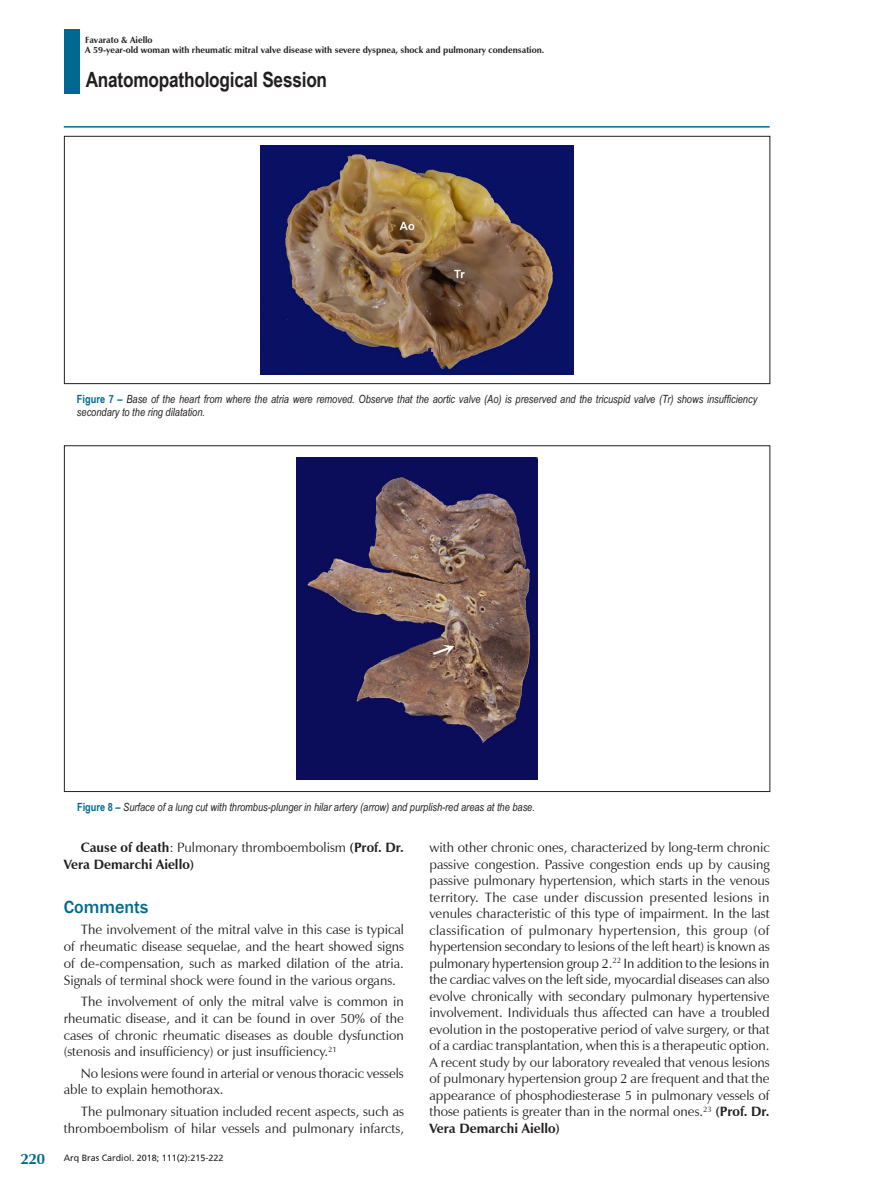
<style>
.page{position:relative;width:893px;height:1191px;background:#fff}
.page>*{position:absolute;margin:0;border:0;box-sizing:border-box;transform-origin:0 0}
.t1{font:700 21px "Arial Narrow";letter-spacing:-.01em;color:#231f20}
._02_-_TITULO_-_MATER{font:500 18px "Franklin Gothic";color:#006991}
.t2{font:700 15px "Zapf Humanist 601 BT";color:#006991}
._01-TEXTO_BASICO{font:13.5px/16.5px "Zapf Humanist 601 BT";color:#231f20;text-align:justify}
._01-TEXTO_BASICO-2{font:700 13.5px/17px "Zapf Humanist 601 BT";color:#231f20}
._05_LEGENDA_TABELA{font:italic 11.25px/13.5px "Arial Narrow";color:#231f20}
.t3{font:700 9px/10.8px "Zapf Humanist 601 BT";color:#231f20}
.t4{font:9px "Frutiger";color:#231f20}
.s1{font-weight:700;font-style:normal;color:#006991}
.s2{font-weight:400}
.s3{font-weight:700}
</style>
<div class="page">
<hr style="left:64px;top:126px;width:706px;height:2px;background:#006991">
<div style="left:64px;top:29px;width:16px;height:65px;background:#006991"></div>
<div style="left:64px;top:136px;width:706px;height:248px;border:1px solid #231f20"></div>
<img style="left:261px;top:145px;width:313px;height:229px">
<img style="left:296px;top:458px;width:242px;height:321px">
<p class="t3" style="left:85px;top:34px;width:461px">Favarato &amp; Aiello<br>A 59-year-old woman with rheumatic mitral valve disease with severe dyspnea, shock and pulmonary condensation.</p>
<h1 class="t1" style="left:86px;top:64px;width:243px">Anatomopathological Session</h1>
<p class="_05_LEGENDA_TABELA" style="left:77px;top:392px;width:682px"><span class="s1">Figure 7 –</span> Base of the heart from where the atria were removed. Observe that the aortic valve (Ao) is preserved and the tricuspid valve (Tr) shows insufficiency secondary to the ring dilatation.</p>
<p class="t2" style="left:20px;top:1149px;width:26px">220</p>
<p class="_05_LEGENDA_TABELA" style="left:77px;top:799px;width:459px"><span class="s1">Figure 8 –</span> Surface of a lung cut with thrombus-plunger in hilar artery (arrow) and purplish-red areas at the base.</p>
<p class="_01-TEXTO_BASICO-2" style="left:64px;top:839px;width:342px;text-indent:17px">Cause of death<span class="s2">: Pulmonary thromboembolism</span> (Prof. Dr.<br>Vera Demarchi Aiello)</p>
<p class="_02_-_TITULO_-_MATER" style="left:64px;top:895px;width:86px">Comments</p>
<p class="_01-TEXTO_BASICO" style="left:64px;top:920px;width:342px;line-height:17px;text-indent:17px">The involvement of the mitral valve in this case is typical of rheumatic disease sequelae, and the heart showed signs of de-compensation, such as marked dilation of the atria.<br>Signals of terminal shock were found in the various organs.</p>
<p class="_01-TEXTO_BASICO" style="left:64px;top:992px;width:342px;line-height:17px;text-indent:17px">The involvement of only the mitral valve is common in rheumatic disease, and it can be found in over 50% of the cases of chronic rheumatic diseases as double dysfunction (stenosis and insufficiency) or just insufficiency.<sup>21</sup></p>
<p class="_01-TEXTO_BASICO" style="left:64px;top:1064px;width:341px;line-height:17px;text-indent:17px">No lesions were found in arterial or venous thoracic vessels able to explain hemothorax.</p>
<p class="_01-TEXTO_BASICO" style="left:64px;top:1102px;width:342px;line-height:17px;text-align:right">The pulmonary situation included recent aspects, such as thromboembolism of hilar vessels and pulmonary infarcts,</p>
<p class="_01-TEXTO_BASICO" style="left:429px;top:839px;width:342px">with other chronic ones, characterized by long-term chronic passive congestion. Passive congestion ends up by causing passive pulmonary hypertension, which starts in the venous territory. The case under discussion presented lesions in venules characteristic of this type of impairment. In the last classification of pulmonary hypertension, this group (of hypertension secondary to lesions of the left heart) is known as pulmonary hypertension group 2.<sup>22</sup> In addition to the lesions in the cardiac valves on the left side, myocardial diseases can also evolve chronically with secondary pulmonary hypertensive involvement. Individuals thus affected can have a troubled evolution in the postoperative period of valve surgery, or that of a cardiac transplantation, when this is a therapeutic option.<br>A recent study by our laboratory revealed that venous lesions of pulmonary hypertension group 2 are frequent and that the appearance of phosphodiesterase 5 in pulmonary vessels of those patients is greater than in the normal ones.<sup>23</sup> <span class="s3">(Prof. Dr.<br>Vera Demarchi Aiello)</span></p>
<p class="t4" style="left:64px;top:1153px;width:161px">Arq Bras Cardiol. 2018; 111(2):215-222</p>
</div>
